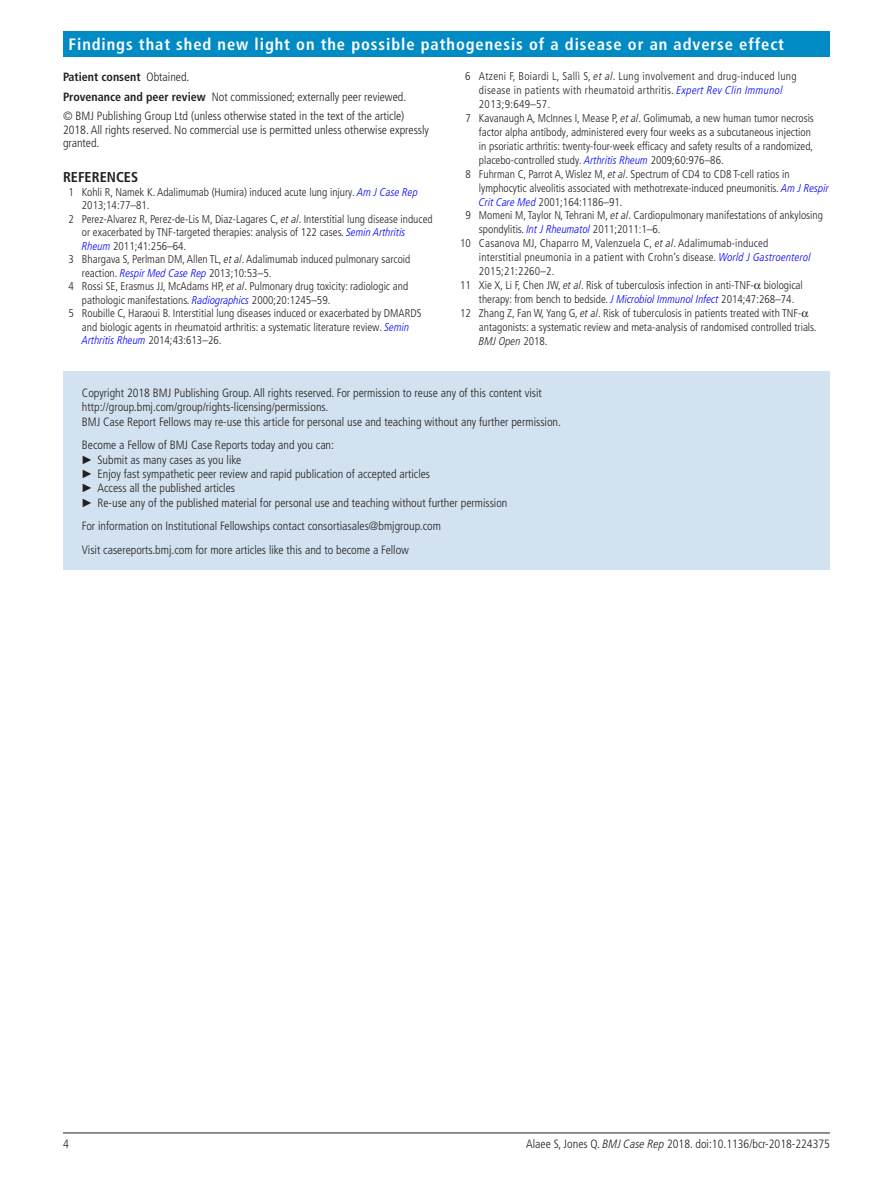
<style>
.page{position:relative;width:893px;height:1191px;background:#fff}
.page>*{position:absolute;margin:0;border:0;box-sizing:border-box;transform-origin:0 0}
.t1{font:700 condensed 16.5px "Frutiger LT Pro";letter-spacing:.055em;color:#fff}
.t2{font:700 condensed 14.25px "Frutiger LT Std";color:#231f20}
.t3{font:300 condensed 12px/14.4px "Frutiger LT Pro";color:#231f20}
.t4{font:300 condensed 11.25px "Frutiger LT Pro";color:#231f20}
.t5{font:300 condensed 11.25px "Frutiger LT Pro";letter-spacing:.025em;color:#231f20}
.t6{font:italic 300 condensed 11.25px "Frutiger LT Pro";color:#231f20}
.s1{font-weight:700}
.s2{font-style:italic;color:#00f}
.s3{font-style:italic}
.s4{font-style:normal}
.s5{font-family:"Arial";font-weight:400;font-stretch:normal}
</style>
<div class="page">
<hr style="left:63px;top:1132px;width:767px;height:1px;background:#231f20">
<div style="left:63px;top:31px;width:767px;height:25px;background:#008bc5"></div>
<div style="left:63px;top:371px;width:767px;height:199px;background:#d2e2f0"></div>
<h1 class="t1" style="left:69px;top:34px;width:717px">Findings that shed new light on the possible pathogenesis of a disease or an adverse effect</h1>
<p class="t3" style="left:63px;top:67px;width:345px;line-height:19.5px"><span class="s1">Patient consent</span> Obtained.<br><span class="s1">Provenance and peer review</span> Not commissioned; externally peer reviewed. © BMJ Publishing Group Ltd (unless otherwise stated in the text of the article)</p>
<p class="t3" style="left:63px;top:123px;width:367px;line-height:13.5px">2018. All rights reserved. No commercial use is permitted unless otherwise expressly granted.</p>
<p class="t2" style="left:63px;top:169px;width:77px">REFERENCES</p>
<p class="t4" style="left:68px;top:185px;width:351px">1 Kohli R, Namek K. Adalimumab (Humira) induced acute lung injury. <span class="s2">Am J Case Rep</span></p>
<p class="t4" style="left:82px;top:199px;width:69px">2013;14:77–81.</p>
<p class="t4" style="left:68px;top:212px;width:366px">2 Perez-Alvarez R, Perez-de-Lis M, Diaz-Lagares C, <span class="s3">et al</span>. Interstitial lung disease induced</p>
<p class="t4" style="left:82px;top:226px;width:325px">or exacerbated by TNF-targeted therapies: analysis of 122 cases. <span class="s2">Semin Arthritis</span></p>
<p class="t4" style="left:82px;top:239px;width:106px"><span class="s2">Rheum</span> 2011;41:256–64.</p>
<p class="t4" style="left:68px;top:253px;width:344px">3 Bhargava S, Perlman DM, Allen TL, <span class="s3">et al</span>. Adalimumab induced pulmonary sarcoid</p>
<p class="t4" style="left:82px;top:266px;width:191px">reaction. <span class="s2">Respir Med Case Rep</span> 2013;10:53–5.</p>
<p class="t4" style="left:68px;top:280px;width:341px">4 Rossi SE, Erasmus JJ, McAdams HP, <span class="s3">et al</span>. Pulmonary drug toxicity: radiologic and</p>
<p class="t4" style="left:82px;top:293px;width:250px">pathologic manifestations. <span class="s2">Radiographics</span> 2000;20:1245–59.</p>
<p class="t4" style="left:68px;top:307px;width:353px">5 Roubille C, Haraoui B. Interstitial lung diseases induced or exacerbated by DMARDS</p>
<p class="t4" style="left:82px;top:320px;width:329px">and biologic agents in rheumatoid arthritis: a systematic literature review. <span class="s2">Semin</span></p>
<p class="t4" style="left:82px;top:334px;width:141px"><span class="s2">Arthritis Rheum</span> 2014;43:613–26.</p>
<p class="t5" style="left:465px;top:70px;width:333px">6 Atzeni F, Boiardi L, Sallì S, <span class="s3">et al</span>. Lung involvement and drug-induced lung</p>
<p class="t5" style="left:479px;top:84px;width:305px">disease in patients with rheumatoid arthritis. <span class="s2">Expert Rev Clin Immunol</span></p>
<p class="t5" style="left:479px;top:98px;width:73px">2013;9:649–57.</p>
<p class="t4" style="left:465px;top:112px;width:350px">7 Kavanaugh A, McInnes I, Mease P, <span class="s3">et al</span>. Golimumab, a new human tumor necrosis</p>
<p class="t4" style="left:479px;top:126px;width:333px">factor alpha antibody, administered every four weeks as a subcutaneous injection</p>
<p class="t4" style="left:479px;top:140px;width:336px">in psoriatic arthritis: twenty-four-week efficacy and safety results of a randomized,</p>
<p class="t4" style="left:479px;top:153px;width:246px">placebo-controlled study. <span class="s2">Arthritis Rheum</span> 2009;60:976–86.</p>
<p class="t4" style="left:465px;top:167px;width:326px">8 Fuhrman C, Parrot A, Wislez M, <span class="s3">et al</span>. Spectrum of CD4 to CD8 T-cell ratios in</p>
<p class="t4" style="left:479px;top:181px;width:351px">lymphocytic alveolitis associated with methotrexate-induced pneumonitis. <span class="s2">Am J Respir</span></p>
<p class="t4" style="left:479px;top:195px;width:145px"><span class="s2">Crit Care Med</span> 2001;164:1186–91.</p>
<p class="t4" style="left:465px;top:209px;width:359px">9 Momeni M, Taylor N, Tehrani M, <span class="s3">et al</span>. Cardiopulmonary manifestations of ankylosing</p>
<p class="t4" style="left:479px;top:223px;width:183px">spondylitis. <span class="s2">Int J Rheumatol</span> 2011;2011:1–6.</p>
<p class="t4" style="left:460px;top:237px;width:310px">10 Casanova MJ, Chaparro M, Valenzuela C, <span class="s3">et al</span>. Adalimumab-induced</p>
<p class="t4" style="left:479px;top:251px;width:333px">interstitial pneumonia in a patient with Crohn’s disease. <span class="s2">World J Gastroenterol</span></p>
<p class="t4" style="left:479px;top:265px;width:77px">2015;21:2260–2.</p>
<p class="t4" style="left:460px;top:279px;width:344px">11 Xie X, Li F, Chen JW, <span class="s3">et al</span>. Risk of tuberculosis infection in anti-TNF- biological</p>
<p class="t4" style="left:479px;top:292px;width:317px">therapy: from bench to bedside. <span class="s2">J Microbiol Immunol Infect</span> 2014;47:268–74.</p>
<p class="t4" style="left:460px;top:306px;width:343px">12 Zhang Z, Fan W, Yang G, <span class="s3">et al</span>. Risk of tuberculosis in patients treated with TNF-</p>
<p class="t4" style="left:479px;top:320px;width:339px">antagonists: a systematic review and meta-analysis of randomised controlled trials.</p>
<p class="t6" style="left:479px;top:334px;width:70px">BMJ Open <span class="s4">2018.</span></p>
<p class="t3" style="left:82px;top:386px;width:481px">Copyright 2018 BMJ Publishing Group. All rights reserved. For permission to reuse any of this content visit http://group.bmj.com/group/rights-licensing/permissions.<br>BMJ Case Report Fellows may re-use this article for personal use and teaching without any further permission.</p>
<p class="t3" style="left:81px;top:438px;width:428px">Become a Fellow of BMJ Case Reports today and you can:<br><span class="s5">►</span> Submit as many cases as you like<br><span class="s5">►</span> Enjoy fast sympathetic peer review and rapid publication of accepted articles<br><span class="s5">►</span> Access all the published articles<br><span class="s5">►</span> Re-use any of the published material for personal use and teaching without further permission</p>
<p class="t3" style="left:82px;top:514px;width:361px;line-height:23.4px">For information on Institutional Fellowships contact consortiasales@bmjgroup.com<br>Visit casereports.bmj.com for more articles like this and to become a Fellow</p>
<p class="t3" style="left:63px;top:1136px;width:7px">4</p>
<p class="t3" style="left:526px;top:1136px;width:305px">Alaee S, Jones Q. <span class="s3">BMJ Case Rep</span> 2018. doi:10.1136/bcr-2018-224375</p>
</div>
